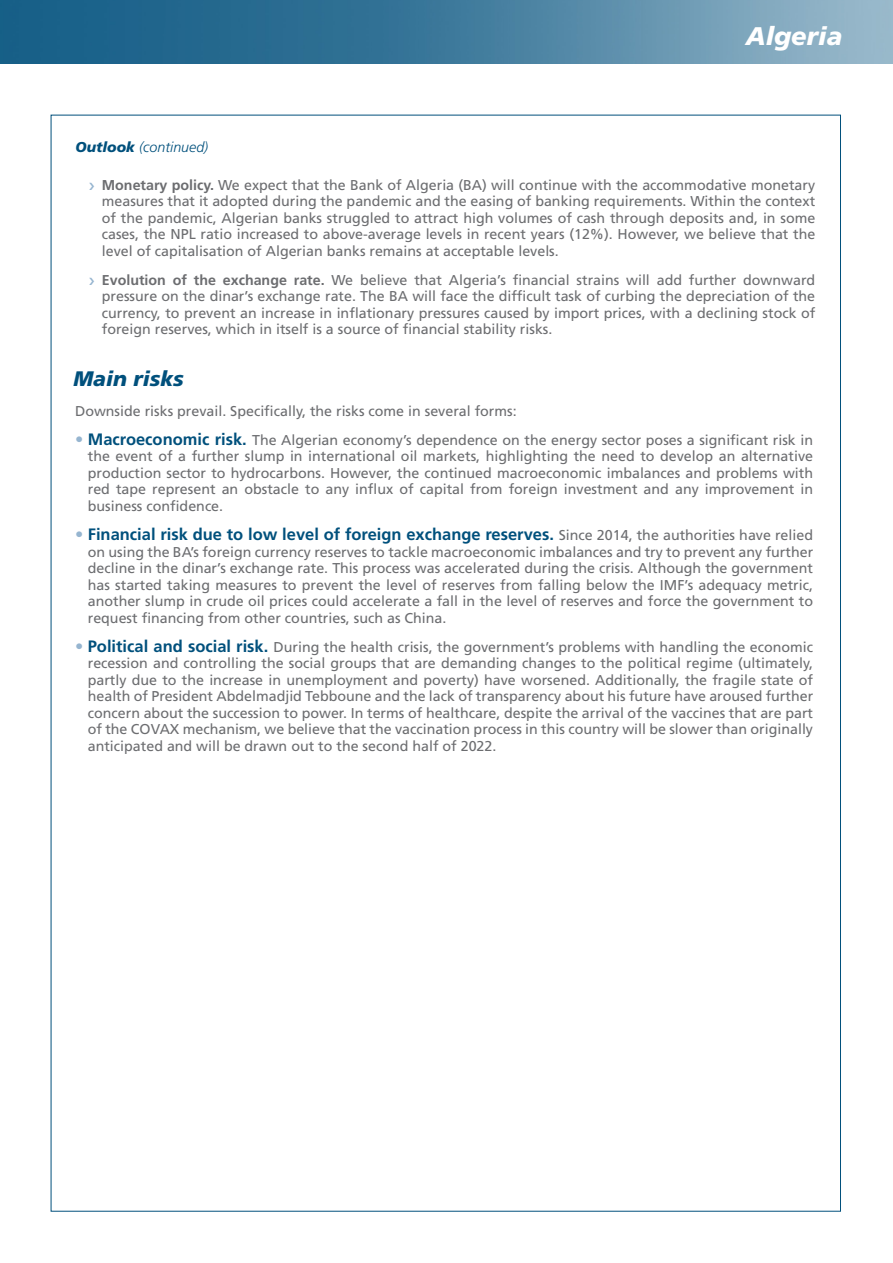
<style>
.page{position:relative;width:893px;height:1263px;background:#fff}
.page>*{position:absolute;margin:0;border:0;box-sizing:border-box;transform-origin:0 0}
.t1{font:italic 900 25.5px "Frutiger LT Std";color:#fff}
.t2{font:italic 900 21px "Frutiger LT Std";color:#00507c}
.t3{font:700 16.5px "Frutiger LT Std";color:#00507c}
.Lista_texto_general{font:14.25px/16.5px "Frutiger LT Std";color:#6c6d70;text-align:justify}
.t4{font:italic 300 14.25px "Frutiger LT Std";color:#00507c}
.s1{font-weight:900}
.s2{font-weight:700}
.s3{font-weight:700;font-size:16.5px;color:#96b5d0}
.s4{font-weight:700;font-size:16.5px;color:#00507c}
.s5{color:#96b5d0}
.s6{font-weight:400;font-size:14.25px;color:#6c6d70}
</style>
<div class="page">
<img style="left:0;top:0;width:893px;height:64px">
<p class="t4" style="left:76px;top:139px;width:134px"><span class="s1">Outlook</span> (continued)</p>
<p class="t1" style="left:746px;top:21px;width:98px">Algeria</p>
<p class="Lista_texto_general" style="left:102px;top:176px;width:715px"><span class="s2">Monetary policy.</span> We expect that the Bank of Algeria (BA) will continue with the accommodative monetary measures that it adopted during the pandemic and the easing of banking requirements. Within the context of the pandemic, Algerian banks struggled to attract high volumes of cash through deposits and, in some cases, the NPL ratio increased to above-average levels in recent years (12%). However, we believe that the level of capitalisation of Algerian banks remains at acceptable levels.</p>
<p class="Lista_texto_general" style="left:102px;top:272px;width:715px"><span class="s2">Evolution of the exchange rate.</span> We believe that Algeria’s financial strains will add further downward pressure on the dinar’s exchange rate. The BA will face the difficult task of curbing the depreciation of the currency, to prevent an increase in inflationary pressures caused by import prices, with a declining stock of foreign reserves, which in itself is a source of financial stability risks.</p>
<p class="t2" style="left:73px;top:366px;width:112px">Main risks</p>
<p class="Lista_texto_general" style="left:75px;top:402px;width:443px">Downside risks prevail. Specifically, the risks come in several forms:</p>
<p class="Lista_texto_general" style="left:88px;top:432px;width:727px;text-indent:-13px"><span class="s3">•</span> <span class="s4">Macroeconomic risk.</span> The Algerian economy’s dependence on the energy sector poses a significant risk in the event of a further slump in international oil markets, highlighting the need to develop an alternative production sector to hydrocarbons. However, the continued macroeconomic imbalances and problems with red tape represent an obstacle to any influx of capital from foreign investment and any improvement in business confidence.</p>
<p class="t3" style="left:75px;top:525px;width:740px"><span class="s5">•</span> Financial risk due to low level of foreign exchange reserves. <span class="s6">Since 2014, the authorities have relied</span></p>
<p class="Lista_texto_general" style="left:88px;top:543px;width:727px">on using the BA’s foreign currency reserves to tackle macroeconomic imbalances and try to prevent any further decline in the dinar’s exchange rate. This process was accelerated during the crisis. Although the government has started taking measures to prevent the level of reserves from falling below the IMF’s adequacy metric, another slump in crude oil prices could accelerate a fall in the level of reserves and force the government to request financing from other countries, such as China.</p>
<p class="Lista_texto_general" style="left:88px;top:639px;width:727px;text-indent:-13px"><span class="s3">•</span> <span class="s4">Political and social risk.</span> During the health crisis, the government’s problems with handling the economic recession and controlling the social groups that are demanding changes to the political regime (ultimately, partly due to the increase in unemployment and poverty) have worsened. Additionally, the fragile state of health of President Abdelmadjid Tebboune and the lack of transparency about his future have aroused further concern about the succession to power. In terms of healthcare, despite the arrival of the vaccines that are part of the COVAX mechanism, we believe that the vaccination process in this country will be slower than originally anticipated and will be drawn out to the second half of 2022.</p>
</div>
